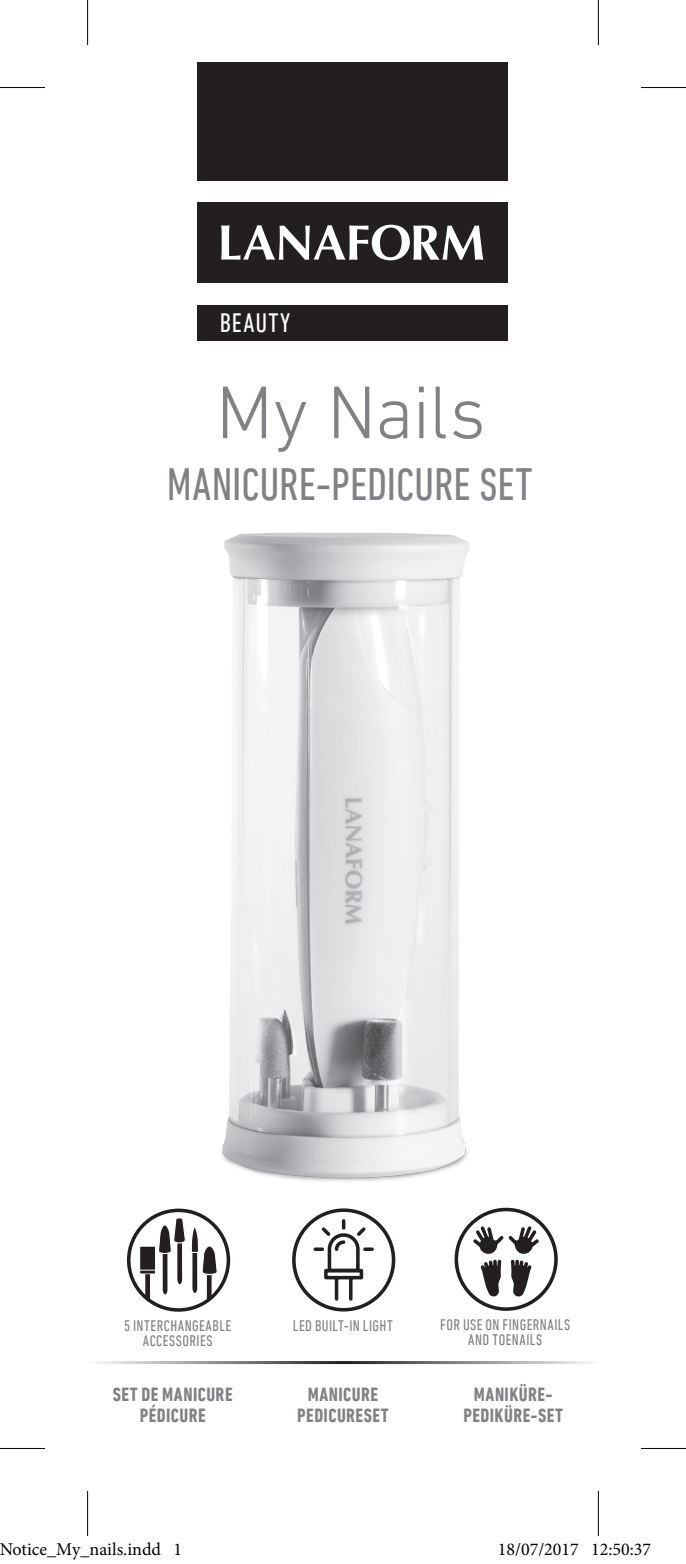
<style>
.page{position:relative;width:686px;height:1564px;background:#fff}
.page>*{position:absolute;margin:0;border:0;box-sizing:border-box;transform-origin:0 0}
.t1{font:300 75.9px "DIN Next LT Pro";letter-spacing:-.02em;color:#808285}
.t2{font:condensed 46.2px "DIN Next LT Pro";color:#808285}
.t3{font:condensed 27.3px "DIN Next LT Pro";letter-spacing:.045em;color:#fff}
.t4{font:700 condensed 19.5px/21px "DIN Next LT Pro";letter-spacing:.02em;color:#808285;text-align:center}
.t5{font:18px "Minion Pro";color:#000}
.t6{font:condensed 15.6px/15px "DIN Next LT Pro";letter-spacing:.03em;color:#808285;text-align:center}
</style>
<div class="page">
<div style="left:197px;top:62px;width:310px;height:119px;background:#231f20"></div>
<div style="left:197px;top:305px;width:310px;height:35px;background:#231f20"></div>
<div style="left:197px;top:202px;width:310px;height:81px;background:#231f20"></div>
<svg style="left:221px;top:225px;width:262px;height:35px"></svg>
<hr style="left:85px;top:1361px;width:513px;height:3px;background:#231f20">
<svg style="left:292px;top:1208px;width:103px;height:103px"></svg>
<svg style="left:454px;top:1207px;width:103px;height:104px"></svg>
<img style="left:221px;top:532px;width:249px;height:649px">
<svg style="left:127px;top:1208px;width:103px;height:103px"></svg>
<hr style="left:0;top:87px;width:45px;height:1px;background:#000">
<hr style="left:640px;top:87px;width:45px;height:1px;background:#000">
<hr style="left:0;top:1448px;width:45px;height:1px;background:#000">
<hr style="left:640px;top:1448px;width:45px;height:1px;background:#000">
<hr style="left:87px;top:0;width:1px;height:45px;background:#000">
<hr style="left:597px;top:0;width:1px;height:45px;background:#000">
<hr style="left:597px;top:1491px;width:1px;height:45px;background:#000">
<div style="left:12px;top:1546px;width:9px;height:9px;border:1px solid #fff;border-radius:50%"></div>
<div style="left:14px;top:1547px;width:6px;height:8px;border:1px solid #fff;border-radius:50%"></div>
<svg style="left:87px;top:1491px;width:2px;height:45px"></svg>
<div style="left:521px;top:1543px;width:8px;height:12px;border:1px solid #fff;border-radius:50%"></div>
<div style="left:522px;top:1543px;width:5px;height:12px;border:1px solid #fff;border-radius:50%"></div>
<div style="left:552px;top:1543px;width:9px;height:12px;border:1px solid #fff;border-radius:50%"></div>
<div style="left:554px;top:1543px;width:5px;height:12px;border:1px solid #fff;border-radius:50%"></div>
<div style="left:621px;top:1543px;width:8px;height:12px;border:1px solid #fff;border-radius:50%"></div>
<div style="left:622px;top:1543px;width:6px;height:12px;border:1px solid #fff;border-radius:50%"></div>
<h3 class="t3" style="left:220px;top:307px;width:72px">BEAUTY</h3>
<h1 class="t1" style="left:216px;top:369px;width:271px">My Nails</h1>
<h2 class="t2" style="left:167px;top:458px;width:367px">MANICURE-PEDICURE SET</h2>
<p class="t6" style="left:124px;top:1318px;width:109px">5 INTERCHANGEABLE<br>ACCESSORIES</p>
<p class="t6" style="left:293px;top:1318px;width:101px">LED BUILT-IN LIGHT</p>
<p class="t6" style="left:440px;top:1317px;width:131px">FOR USE ON FINGERNAILS<br>AND TOENAILS</p>
<p class="t4" style="left:113px;top:1384px;width:121px">SET DE MANICURE<br>PÉDICURE</p>
<p class="t4" style="left:297px;top:1384px;width:93px">MANICURE<br>PEDICURESET</p>
<p class="t4" style="left:463px;top:1384px;width:101px">MANIKÜRE-<br>PEDIKÜRE-SET</p>
<p class="t5" style="left:-1px;top:1537px;width:184px">Notice_My_nails.indd 1</p>
<p class="t5" style="left:497px;top:1537px;width:155px">18/07/2017 12:50:37</p>
</div>
